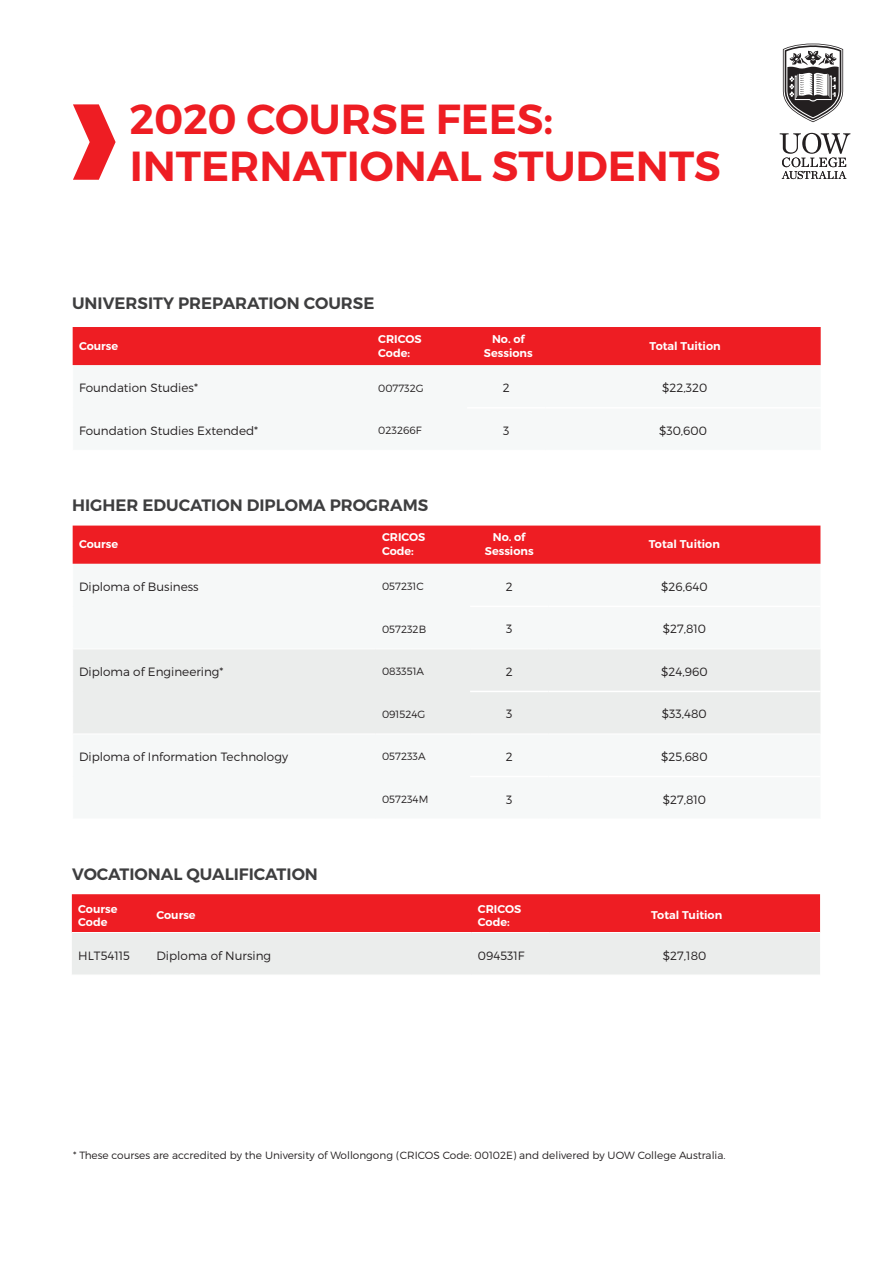
<style>
.page{position:relative;width:893px;height:1263px;background:#fff}
.page>*{position:absolute;margin:0;border:0;box-sizing:border-box;transform-origin:0 0}
.t1{font:600 42px/46.5px "Montserrat";color:#ee1d23}
.t2{font:600 16.5px "Montserrat";color:#3e3e3f}
.t3{font:300 12px "Montserrat";color:#231f20}
.t4{font:600 11.25px/13.5px "Montserrat";color:#fff}
.t5{font:300 10.5px "Montserrat";color:#231f20}
</style>
<div class="page">
<svg style="left:73px;top:104px;width:43px;height:76px"></svg>
<svg style="left:783px;top:44px;width:60px;height:78px"></svg>
<svg style="left:780px;top:133px;width:70px;height:46px"></svg>
<div style="left:73px;top:327px;width:748px;height:38px;background:#ee1d23"></div>
<svg style="left:73px;top:365px;width:748px;height:1px"></svg>
<div style="left:73px;top:526px;width:747px;height:38px;background:#ee1d23"></div>
<div style="left:73px;top:649px;width:747px;height:84px;background:#ebedec"></div>
<hr style="left:470px;top:691px;width:78px;height:1px;background:#fff">
<hr style="left:548px;top:691px;width:272px;height:1px;background:#fff">
<svg style="left:72px;top:894px;width:748px;height:81px;background:#ec8a8d"></svg>
<hr style="left:72px;top:932px;width:78px;height:1px;background:#fff">
<hr style="left:150px;top:932px;width:322px;height:1px;background:#fff">
<hr style="left:472px;top:932px;width:77px;height:1px;background:#fff">
<hr style="left:549px;top:932px;width:271px;height:1px;background:#fff">
<h1 class="t1" style="left:129px;top:96px;width:593px">2020 COURSE FEES:<br>INTERNATIONAL STUDENTS</h1>
<h2 class="t2" style="left:72px;top:293px;width:304px">UNIVERSITY PREPARATION COURSE</h2>
<p class="t4" style="left:79px;top:339px;width:41px">Course</p>
<p class="t4" style="left:378px;top:333px;width:45px">CRICOS<br>Code:</p>
<p class="t4" style="left:484px;top:333px;width:50px;text-align:center">No. of<br>Sessions</p>
<p class="t4" style="left:650px;top:339px;width:73px">Total Tuition</p>
<p class="t3" style="left:79px;top:381px;width:120px">Foundation Studies*</p>
<p class="t5" style="left:378px;top:381px;width:47px">007732G</p>
<p class="t3" style="left:503px;top:381px;width:8px">2</p>
<p class="t3" style="left:662px;top:381px;width:47px">$22,320</p>
<p class="t3" style="left:79px;top:423px;width:181px">Foundation Studies Extended*</p>
<p class="t5" style="left:378px;top:424px;width:45px">023266F</p>
<p class="t3" style="left:503px;top:423px;width:8px">3</p>
<p class="t3" style="left:659px;top:423px;width:49px">$30,600</p>
<h2 class="t2" style="left:72px;top:495px;width:358px">HIGHER EDUCATION DIPLOMA PROGRAMS</h2>
<p class="t4" style="left:79px;top:537px;width:41px">Course</p>
<p class="t4" style="left:382px;top:531px;width:45px">CRICOS<br>Code:</p>
<p class="t4" style="left:485px;top:531px;width:50px;text-align:center">No. of<br>Sessions</p>
<p class="t4" style="left:649px;top:537px;width:73px">Total Tuition</p>
<p class="t3" style="left:79px;top:579px;width:121px">Diploma of Business</p>
<p class="t5" style="left:382px;top:580px;width:43px">057231C</p>
<p class="t3" style="left:506px;top:579px;width:8px">2</p>
<p class="t3" style="left:661px;top:579px;width:48px">$26,640</p>
<p class="t5" style="left:382px;top:623px;width:46px">057232B</p>
<p class="t3" style="left:506px;top:622px;width:8px">3</p>
<p class="t3" style="left:663px;top:622px;width:45px">$27,810</p>
<p class="t3" style="left:79px;top:664px;width:146px">Diploma of Engineering*</p>
<p class="t5" style="left:382px;top:665px;width:44px">083351A</p>
<p class="t3" style="left:506px;top:664px;width:8px">2</p>
<p class="t3" style="left:661px;top:664px;width:48px">$24,960</p>
<p class="t5" style="left:382px;top:708px;width:45px">091524G</p>
<p class="t3" style="left:506px;top:707px;width:8px">3</p>
<p class="t3" style="left:662px;top:707px;width:46px">$33,480</p>
<p class="t3" style="left:79px;top:749px;width:211px">Diploma of Information Technology</p>
<p class="t5" style="left:382px;top:750px;width:45px">057233A</p>
<p class="t3" style="left:506px;top:749px;width:8px">2</p>
<p class="t3" style="left:661px;top:749px;width:48px">$25,680</p>
<p class="t5" style="left:382px;top:793px;width:48px">057234M</p>
<p class="t3" style="left:506px;top:792px;width:8px">3</p>
<p class="t3" style="left:663px;top:792px;width:45px">$27,810</p>
<h2 class="t2" style="left:72px;top:864px;width:247px">VOCATIONAL QUALIFICATION</h2>
<p class="t4" style="left:78px;top:902px;width:41px">Course<br>Code</p>
<p class="t4" style="left:156px;top:909px;width:41px">Course</p>
<p class="t4" style="left:478px;top:902px;width:45px">CRICOS<br>Code:</p>
<p class="t4" style="left:651px;top:909px;width:73px">Total Tuition</p>
<p class="t3" style="left:78px;top:948px;width:53px">HLT54115</p>
<p class="t3" style="left:156px;top:948px;width:116px">Diploma of Nursing</p>
<p class="t3" style="left:478px;top:948px;width:48px">094531F</p>
<p class="t3" style="left:663px;top:948px;width:45px">$27,180</p>
<p class="t5" style="left:73px;top:1149px;width:654px">* These courses are accredited by the University of Wollongong (CRICOS Code: 00102E) and delivered by UOW College Australia.</p>
</div>
